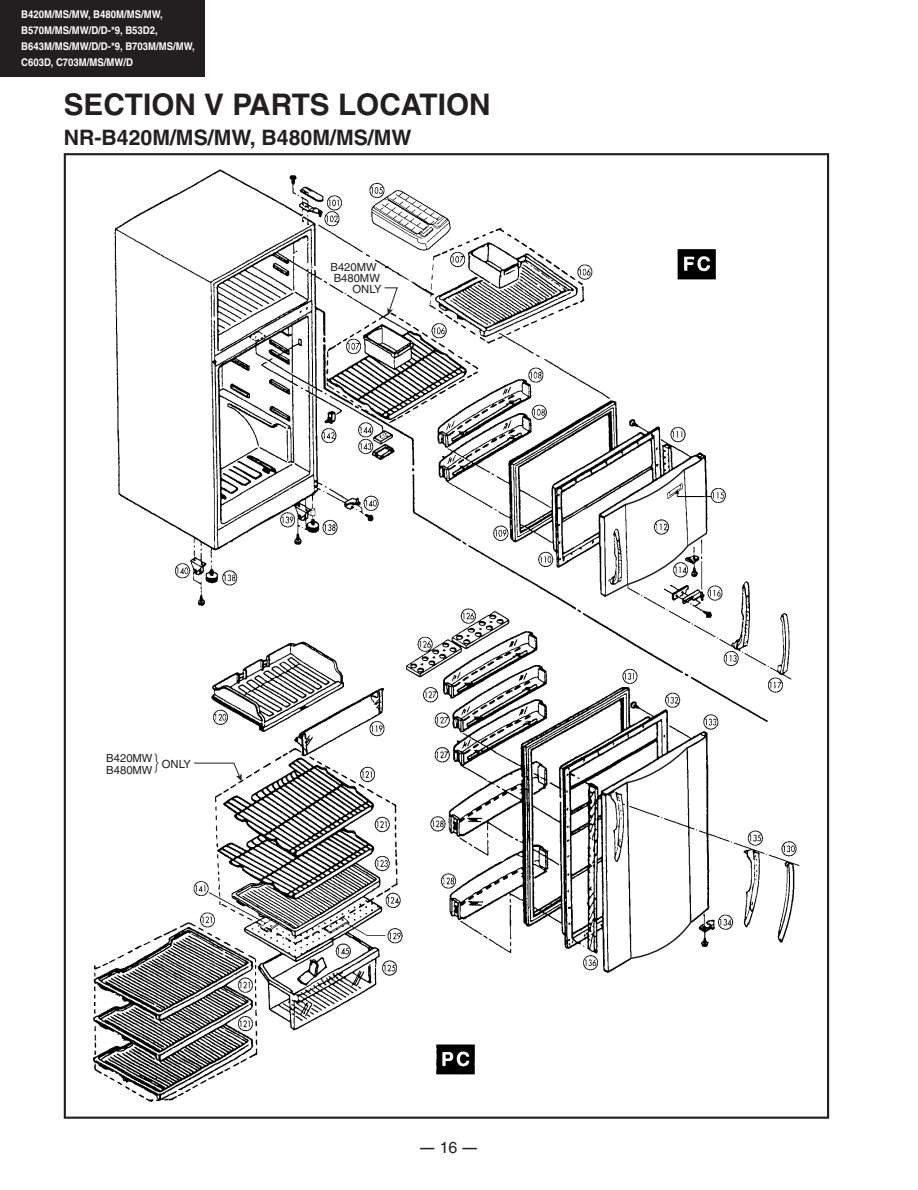
<style>
.page{position:relative;width:918px;height:1190px;background:#fff}
.page>*{position:absolute;margin:0;border:0;box-sizing:border-box;transform-origin:0 0}
.t1{font:700 29.7px "Helvetica";color:#231f20}
.t2{font:700 21.3px "Helvetica";color:#231f20}
.t3{font:15.9px "Helvetica";color:#231f20}
.t4{font:11.25px/11.2px "Helvetica";color:#231f20}
.t5{font:700 10.65px/15.9px "Helvetica";color:#fff;scale:.9 1}
</style>
<div class="page">
<div style="left:0;top:0;width:204px;height:77px;background:#231f20"></div>
<img style="left:92px;top:169px;width:708px;height:933px">
<svg style="left:384px;top:287px;width:14px;height:28px"></svg>
<svg style="left:193px;top:762px;width:49px;height:19px"></svg>
<svg style="left:603px;top:467px;width:106px;height:492px"></svg>
<p class="t5" style="left:21px;top:8px;width:194px">B420M/MS/MW, B480M/MS/MW,<br>B570M/MS/MW/D/D-*9, B53D2,<br>B643M/MS/MW/D/D-*9, B703M/MS/MW,<br>C603D, C703M/MS/MW/D</p>
<h1 class="t1" style="left:64px;top:94px;width:428px">SECTION V PARTS LOCATION</h1>
<h2 class="t2" style="left:64px;top:130px;width:349px">NR-B420M/MS/MW, B480M/MS/MW</h2>
<p class="t4" style="left:331px;top:262px;width:48px">B420MW</p>
<p class="t4" style="left:334px;top:273px;width:48px">B480MW</p>
<p class="t4" style="left:352px;top:285px;width:31px">ONLY</p>
<p class="t4" style="left:106px;top:754px;width:86px">B420MW<br>B480MW<sup>}</sup> ONLY</p>
<h3 class="t3" style="left:419px;top:1141px;width:60px">---- 16 ----</h3>
</div>
